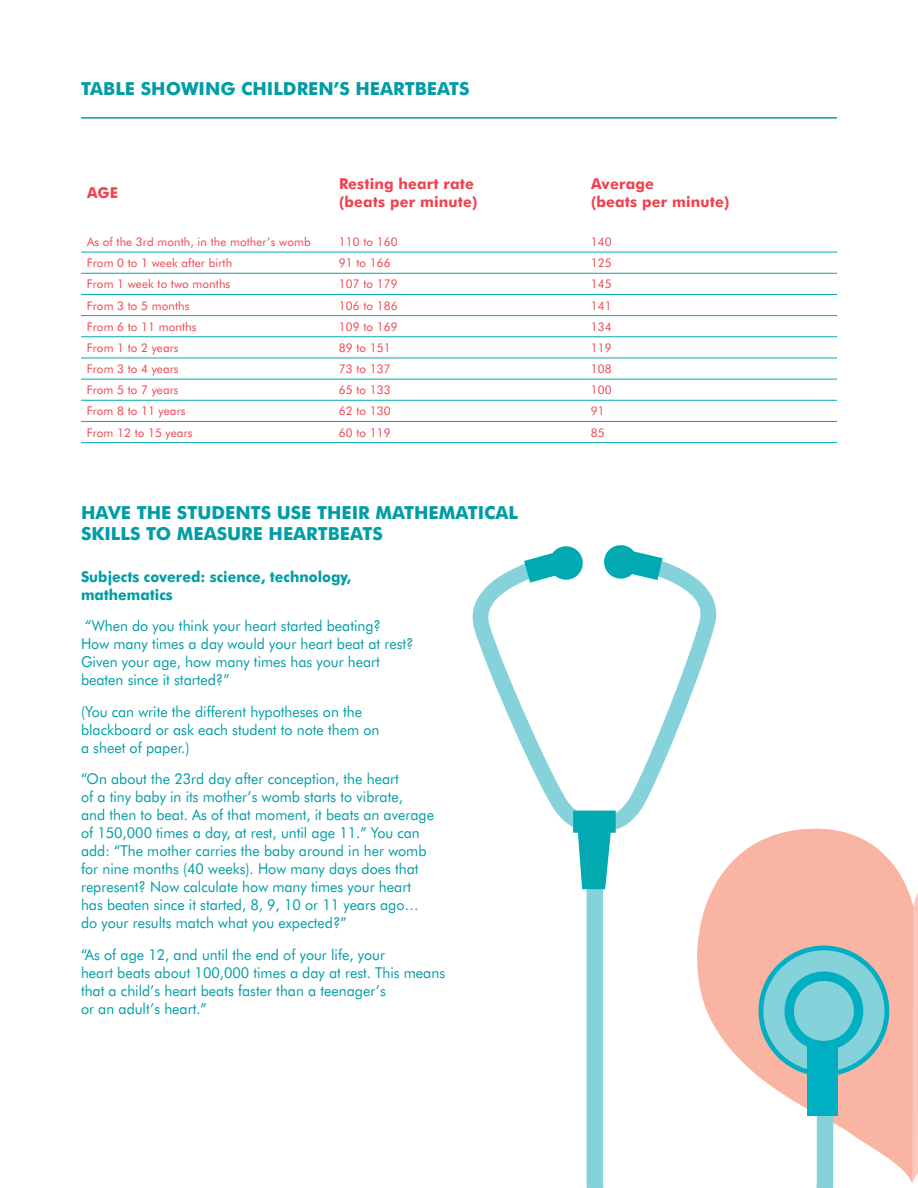
<style>
.page{position:relative;width:918px;height:1188px;background:#fff}
.page>*{position:absolute;margin:0;border:0;box-sizing:border-box;transform-origin:0 0}
.t1{font:700 18px/21px "Futura BT";color:#009da5}
.t2{font:15px/18px "Futura BT";color:#009da5;scale:.95 1}
.t3{font:700 15px/18px "Futura BT";letter-spacing:.01em;color:#ef434e}
.t4{font:700 15px/18px "Futura BT";color:#009da5;scale:.95 1}
.t5{font:12px "Futura BT";letter-spacing:.01em;color:#ef434e}
</style>
<div class="page">
<hr style="left:81px;top:117px;width:756px;height:2px;background:#009da5">
<hr style="left:81px;top:252px;width:252px;height:1px;background:#00aab0">
<hr style="left:333px;top:252px;width:252px;height:1px;background:#00aab0">
<hr style="left:585px;top:252px;width:252px;height:1px;background:#00aab0">
<hr style="left:81px;top:273px;width:252px;height:1px;background:#00aab0">
<hr style="left:333px;top:273px;width:252px;height:1px;background:#00aab0">
<hr style="left:585px;top:273px;width:252px;height:1px;background:#00aab0">
<hr style="left:81px;top:294px;width:252px;height:1px;background:#00aab0">
<hr style="left:333px;top:294px;width:252px;height:1px;background:#00aab0">
<hr style="left:585px;top:294px;width:252px;height:1px;background:#00aab0">
<hr style="left:81px;top:315px;width:252px;height:1px;background:#00aab0">
<hr style="left:333px;top:315px;width:252px;height:1px;background:#00aab0">
<hr style="left:585px;top:315px;width:252px;height:1px;background:#00aab0">
<hr style="left:81px;top:337px;width:252px;height:1px;background:#00aab0">
<hr style="left:333px;top:337px;width:252px;height:1px;background:#00aab0">
<hr style="left:585px;top:337px;width:252px;height:1px;background:#00aab0">
<hr style="left:81px;top:358px;width:252px;height:1px;background:#00aab0">
<hr style="left:333px;top:358px;width:252px;height:1px;background:#00aab0">
<hr style="left:585px;top:358px;width:252px;height:1px;background:#00aab0">
<hr style="left:81px;top:379px;width:252px;height:1px;background:#00aab0">
<hr style="left:333px;top:379px;width:252px;height:1px;background:#00aab0">
<hr style="left:585px;top:379px;width:252px;height:1px;background:#00aab0">
<hr style="left:81px;top:400px;width:252px;height:1px;background:#00aab0">
<hr style="left:333px;top:400px;width:252px;height:1px;background:#00aab0">
<hr style="left:585px;top:400px;width:252px;height:1px;background:#00aab0">
<hr style="left:81px;top:421px;width:252px;height:1px;background:#00aab0">
<hr style="left:333px;top:421px;width:252px;height:1px;background:#00aab0">
<hr style="left:585px;top:421px;width:252px;height:1px;background:#00aab0">
<hr style="left:81px;top:442px;width:252px;height:1px;background:#00aab0">
<hr style="left:333px;top:442px;width:252px;height:1px;background:#00aab0">
<hr style="left:585px;top:442px;width:252px;height:1px;background:#00aab0">
<svg style="left:913px;top:892px;width:5px;height:289px"></svg>
<svg style="left:742px;top:828px;width:171px;height:356px;fill:#f9b4a3"></svg>
<svg style="left:587px;top:853px;width:246px;height:335px"></svg>
<svg style="left:472px;top:545px;width:246px;height:344px"></svg>
<svg style="left:751px;top:938px;width:145px;height:145px;background:#97c0c1"></svg>
<div style="left:807px;top:1046px;width:30px;height:70px;background:#00afc2"></div>
<p class="t1" style="left:81px;top:78px;width:390px">TABLE SHOWING CHILDREN’S HEARTBEATS</p>
<p class="t3" style="left:87px;top:184px;width:33px">AGE</p>
<p class="t3" style="left:339px;top:175px;width:140px">Resting heart rate (beats per minute)</p>
<p class="t3" style="left:591px;top:175px;width:140px">Average<br>(beats per minute)</p>
<p class="t5" style="left:87px;top:235px;width:225px">As of the 3rd month, in the mother’s womb</p>
<p class="t5" style="left:339px;top:235px;width:60px">110 to 160</p>
<p class="t5" style="left:591px;top:235px;width:22px">140</p>
<p class="t5" style="left:87px;top:256px;width:147px">From 0 to 1 week after birth</p>
<p class="t5" style="left:339px;top:256px;width:53px">91 to 166</p>
<p class="t5" style="left:591px;top:256px;width:22px">125</p>
<p class="t5" style="left:87px;top:277px;width:145px">From 1 week to two months</p>
<p class="t5" style="left:339px;top:277px;width:60px">107 to 179</p>
<p class="t5" style="left:591px;top:277px;width:22px">145</p>
<p class="t5" style="left:87px;top:298px;width:104px">From 3 to 5 months</p>
<p class="t5" style="left:339px;top:298px;width:60px">106 to 186</p>
<p class="t5" style="left:591px;top:298px;width:22px">141</p>
<p class="t5" style="left:87px;top:319px;width:111px">From 6 to 11 months</p>
<p class="t5" style="left:339px;top:319px;width:60px">109 to 169</p>
<p class="t5" style="left:591px;top:319px;width:22px">134</p>
<p class="t5" style="left:87px;top:340px;width:93px">From 1 to 2 years</p>
<p class="t5" style="left:339px;top:340px;width:53px">89 to 151</p>
<p class="t5" style="left:591px;top:340px;width:22px">119</p>
<p class="t5" style="left:87px;top:362px;width:93px">From 3 to 4 years</p>
<p class="t5" style="left:339px;top:362px;width:53px">73 to 137</p>
<p class="t5" style="left:591px;top:362px;width:22px">108</p>
<p class="t5" style="left:87px;top:383px;width:93px">From 5 to 7 years</p>
<p class="t5" style="left:339px;top:383px;width:53px">65 to 133</p>
<p class="t5" style="left:591px;top:383px;width:22px">100</p>
<p class="t5" style="left:87px;top:404px;width:100px">From 8 to 11 years</p>
<p class="t5" style="left:339px;top:404px;width:53px">62 to 130</p>
<p class="t5" style="left:591px;top:404px;width:15px">91</p>
<p class="t5" style="left:87px;top:425px;width:107px">From 12 to 15 years</p>
<p class="t5" style="left:339px;top:425px;width:53px">60 to 119</p>
<p class="t5" style="left:591px;top:425px;width:15px">85</p>
<p class="t1" style="left:81px;top:502px;width:439px">HAVE THE STUDENTS USE THEIR MATHEMATICAL<br>SKILLS TO MEASURE HEARTBEATS</p>
<p class="t4" style="left:81px;top:567px;width:286px">Subjects covered: science, technology, mathematics</p>
<p class="t2" style="left:81px;top:617px;width:352px">“When do you think your heart started beating?<br>How many times a day would your heart beat at rest?<br>Given your age, how many times has your heart beaten since it started?”</p>
<p class="t2" style="left:81px;top:702px;width:316px">(You can write the different hypotheses on the blackboard or ask each student to note them on a sheet of paper.)</p>
<p class="t2" style="left:81px;top:770px;width:373px">“On about the 23rd day after conception, the heart<br>of a tiny baby in its mother’s womb starts to vibrate,<br>and then to beat. As of that moment, it beats an average of 150,000 times a day, at rest, until age 11.” You can add: “The mother carries the baby around in her womb for nine months (40 weeks). How many days does that represent? Now calculate how many times your heart has beaten since it started, 8, 9, 10 or 11 years ago… do your results match what you expected?”</p>
<p class="t2" style="left:81px;top:945px;width:385px">“As of age 12, and until the end of your life, your<br>heart beats about 100,000 times a day at rest. This means that a child’s heart beats faster than a teenager’s<br>or an adult’s heart.”</p>
</div>
